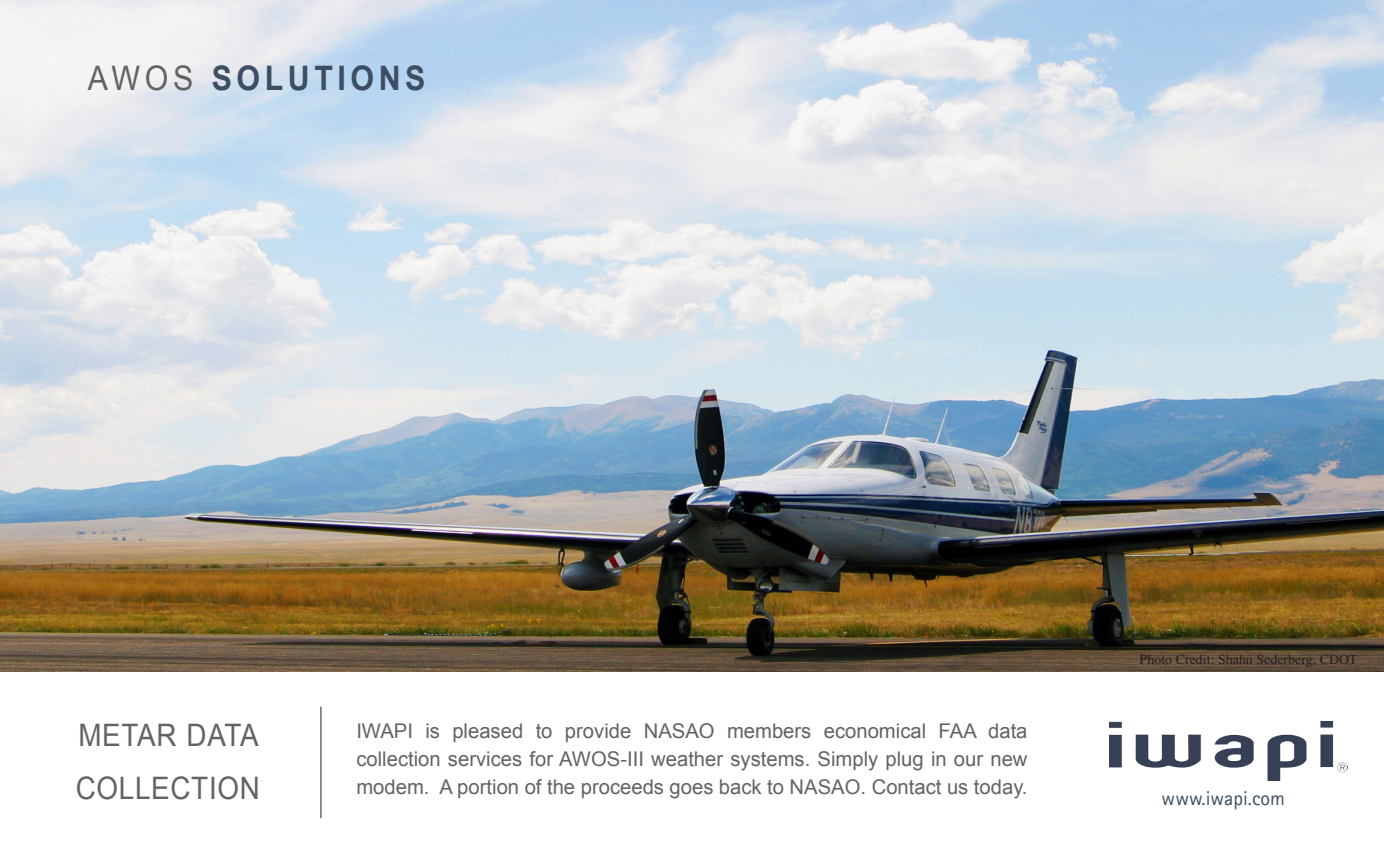
<style>
.page{position:relative;width:1384px;height:844px;background:#fff}
.page>*{position:absolute;margin:0;border:0;box-sizing:border-box;transform-origin:0 0}
.t1{font:700 33.75px "Arial";letter-spacing:.15em;color:#3e4e62;scale:.9 1}
.t2{font:31px/53.5px "Arial";letter-spacing:.025em;color:#636366;scale:.9 1}
.t3{font:20.25px/28.2px "Arial";color:#636366;text-align:justify}
.t4{font:20px "Agfa Rotis Sans Serif";color:#3e4e62}
.t5{font:14px "Times";color:#231f20}
.s1{font-weight:400;color:#636366}
</style>
<div class="page">
<hr style="left:320px;top:706px;width:2px;height:112px;background:#636366">
<img style="left:0;top:0;width:1384px;height:672px">
<img style="left:1109px;top:722px;width:238px;height:59px">
<p class="t1" style="left:88px;top:56px;width:377px"><span class="s1">AWOS</span> SOLUTIONS</p>
<p class="t2" style="left:76px;top:708px;width:206px">METAR DATA<br>COLLECTION</p>
<p class="t3" style="left:356px;top:717px;width:673px">IWAPI is pleased to provide NASAO members economical FAA data collection services for AWOS-III weather systems. Simply plug in our new modem. A portion of the proceeds goes back to NASAO. Contact us today.</p>
<p class="t5" style="left:1139px;top:652px;width:219px">Photo Credit: Shahn Sederberg, CDOT</p>
<p class="t4" style="left:1161px;top:786px;width:125px">www.iwapi.com</p>
</div>
